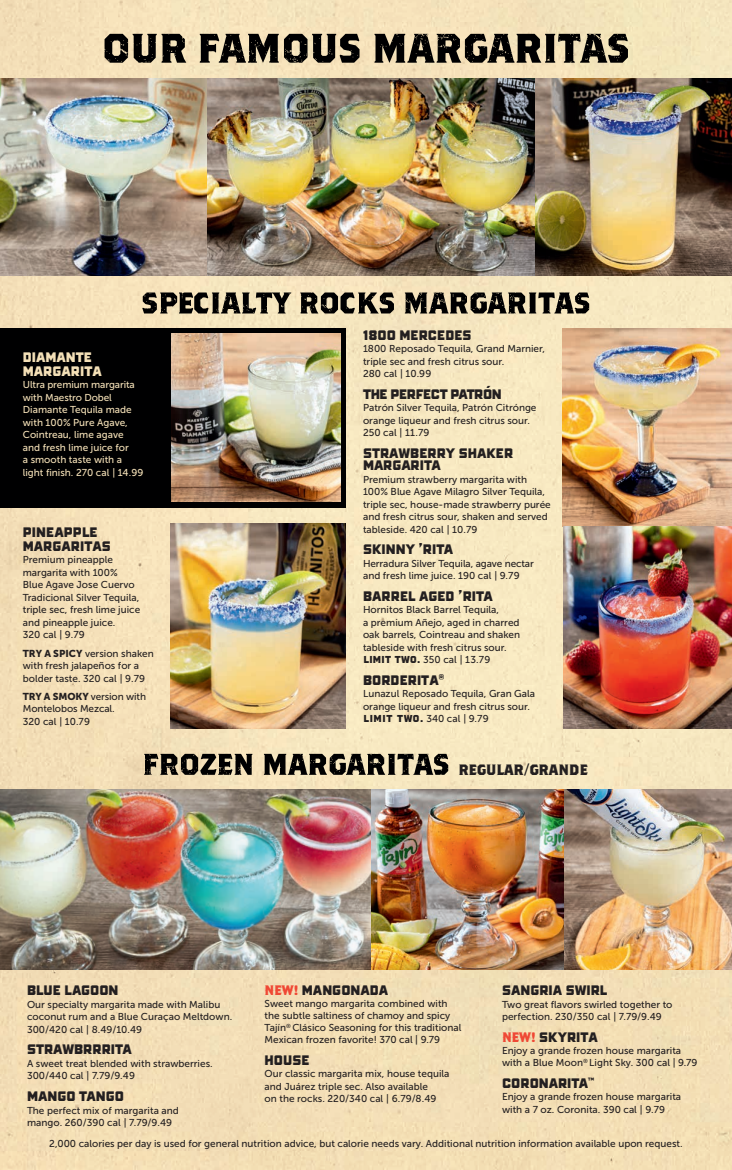
<style>
.page{position:relative;width:732px;height:1170px;background:#fff}
.page>*{position:absolute;margin:0;border:0;box-sizing:border-box;transform-origin:0 0}
.t1{font:15px "Border Bold er";color:#231f20}
.t2{font:13.75px/13.8px "Border Sansgria";color:#231f20}
.t3{font:13.75px/13.8px "Border Sansgria";color:#f4e0b7}
.t4{font:13.75px "Border Sansgria";letter-spacing:-.03em;color:#231f20}
.t5{font:10px/12.5px "Museo Sans 500";color:#231f20}
.t6{font:10px/12.5px "Museo Sans 500";color:#f4e0b7}
.s1{font-family:"Museo Sans 900"}
.s2{font-family:"Borgstrand Pro";font-size:11.88px}
.s3{font-family:"Border Crunchy";color:#ef4835}
</style>
<div class="page">
<img style="left:0;top:0;width:731px;height:1170px">
<div style="left:0;top:329px;width:345px;height:179px;background:#000001"></div>
<img style="left:0;top:79px;width:207px;height:197px">
<img style="left:534px;top:79px;width:197px;height:197px">
<img style="left:562px;top:329px;width:169px;height:399px">
<img style="left:171px;top:523px;width:174px;height:205px">
<img style="left:171px;top:334px;width:169px;height:168px">
<img style="left:207px;top:79px;width:327px;height:197px">
<img style="left:200px;top:34px;width:427px;height:29px">
<img style="left:272px;top:292px;width:317px;height:21px">
<img style="left:144px;top:754px;width:304px;height:21px">
<img style="left:0;top:789px;width:371px;height:180px">
<img style="left:371px;top:789px;width:360px;height:180px">
<h2 class="t3" style="left:23px;top:349px;width:80px">DIAMANTE<br>MARGARITA</h2>
<p class="t6" style="left:23px;top:378px;width:122px">Ultra premium margarita with Maestro Dobel<br>Diamante Tequila made with 100% Pure Agave,<br>Cointreau, lime agave<br>and fresh lime juice for<br>a smooth taste with a light finish. 270 cal | 14.99</p>
<h2 class="t2" style="left:23px;top:525px;width:89px">PINEAPPLE<br>MARGARITAS</h2>
<p class="t5" style="left:23px;top:554px;width:119px">Premium pineapple margarita with 100%<br>Blue Agave Jose Cuervo<br>Tradicional Silver Tequila, triple sec, fresh lime juice and pineapple juice.<br>320 cal | 9.79</p>
<p class="t5" style="left:23px;top:647px;width:132px"><span class="s1">TRY A SPICY</span> version shaken with fresh jalapeños for a bolder taste. 320 cal | 9.79</p>
<p class="t5" style="left:23px;top:690px;width:125px"><span class="s1">TRY A SMOKY</span> version with<br>Montelobos Mezcal.<br>320 cal | 10.79</p>
<h2 class="t2" style="left:363px;top:327px;width:110px">18OO MERCEDES</h2>
<p class="t5" style="left:363px;top:342px;width:183px">1800 Reposado Tequila, Grand Marnier, triple sec and fresh citrus sour.<br>280 cal | 10.99</p>
<h2 class="t4" style="left:363px;top:385px;width:140px">THE PERFECT PATRÓN</h2>
<p class="t5" style="left:363px;top:402px;width:175px">Patrón Silver Tequila, Patrón Citrónge orange liqueur and fresh citrus sour.<br>250 cal | 11.79</p>
<h2 class="t2" style="left:363px;top:446px;width:152px;line-height:12.5px">STRAWBERRY SHAKER<br>MARGARITA</h2>
<p class="t5" style="left:363px;top:473px;width:189px">Premium strawberry margarita with 100% Blue Agave Milagro Silver Tequila, triple sec, house-made strawberry purée and fresh citrus sour, shaken and served tableside. 420 cal | 10.79</p>
<h2 class="t2" style="left:363px;top:542px;width:92px">SKINNY ’RITA</h2>
<p class="t5" style="left:363px;top:557px;width:172px">Herradura Silver Tequila, agave nectar and fresh lime juice. 190 cal | 9.79</p>
<h2 class="t2" style="left:363px;top:588px;width:131px">BARREL AGED ’RITA</h2>
<p class="t5" style="left:363px;top:604px;width:158px">Hornitos Black Barrel Tequila,<br>a premium Añejo, aged in charred oak barrels, Cointreau and shaken tableside with fresh citrus sour.<br><span class="s2">LIMIT TWO.</span> 350 cal | 13.79</p>
<h2 class="t2" style="left:363px;top:673px;width:82px">BORDERITA<sup>®</sup></h2>
<p class="t5" style="left:363px;top:688px;width:173px">Lunazul Reposado Tequila, Gran Gala orange liqueur and fresh citrus sour.<br><span class="s2">LIMIT TWO.</span> 340 cal | 9.79</p>
<h1 class="t1" style="left:458px;top:760px;width:131px">REGULAR/GRANDE</h1>
<h2 class="t2" style="left:27px;top:983px;width:93px">BLUE LAGOON</h2>
<p class="t5" style="left:27px;top:998px;width:207px">Our specialty margarita made with Malibu coconut rum and a Blue Curaçao Meltdown.<br>300/420 cal | 8.49/10.49</p>
<h2 class="t2" style="left:27px;top:1042px;width:106px">STRAWBRRRITA</h2>
<p class="t5" style="left:27px;top:1057px;width:187px">A sweet treat blended with strawberries.<br>300/440 cal | 7.79/9.49</p>
<h2 class="t2" style="left:27px;top:1089px;width:98px">MANGO TANGO</h2>
<p class="t5" style="left:27px;top:1104px;width:153px">The perfect mix of margarita and mango. 260/390 cal | 7.79/9.49</p>
<h2 class="t2" style="left:264px;top:983px;width:125px"><span class="s3">NEW!</span> MANGONADA</h2>
<p class="t5" style="left:264px;top:998px;width:198px;line-height:12px">Sweet mango margarita combined with the subtle saltiness of chamoy and spicy Tajín<sup>®</sup> Clásico Seasoning for this traditional Mexican frozen favorite! 370 cal | 9.79</p>
<h2 class="t2" style="left:264px;top:1052px;width:46px">HOUSE</h2>
<p class="t5" style="left:264px;top:1068px;width:186px">Our classic margarita mix, house tequila and Juárez triple sec. Also available<br>on the rocks. 220/340 cal | 6.79/8.49</p>
<h2 class="t2" style="left:502px;top:983px;width:107px">SANGRIA SWIRL</h2>
<p class="t5" style="left:502px;top:998px;width:172px">Two great flavors swirled together to perfection. 230/350 cal | 7.79/9.49</p>
<h2 class="t2" style="left:502px;top:1029px;width:97px"><span class="s3">NEW!</span> SKYRITA</h2>
<p class="t5" style="left:502px;top:1044px;width:197px;line-height:12px">Enjoy a grande frozen house margarita with a Blue Moon<sup>®</sup> Light Sky. 300 cal | 9.79</p>
<h2 class="t2" style="left:502px;top:1075px;width:94px">CORONARITA<sup>™</sup></h2>
<p class="t5" style="left:502px;top:1090px;width:181px">Enjoy a grande frozen house margarita with a 7 oz. Coronita. 390 cal | 9.79</p>
<p class="t5" style="left:49px;top:1138px;width:634px">2,000 calories per day is used for general nutrition advice, but calorie needs vary. Additional nutrition information available upon request.</p>
</div>
